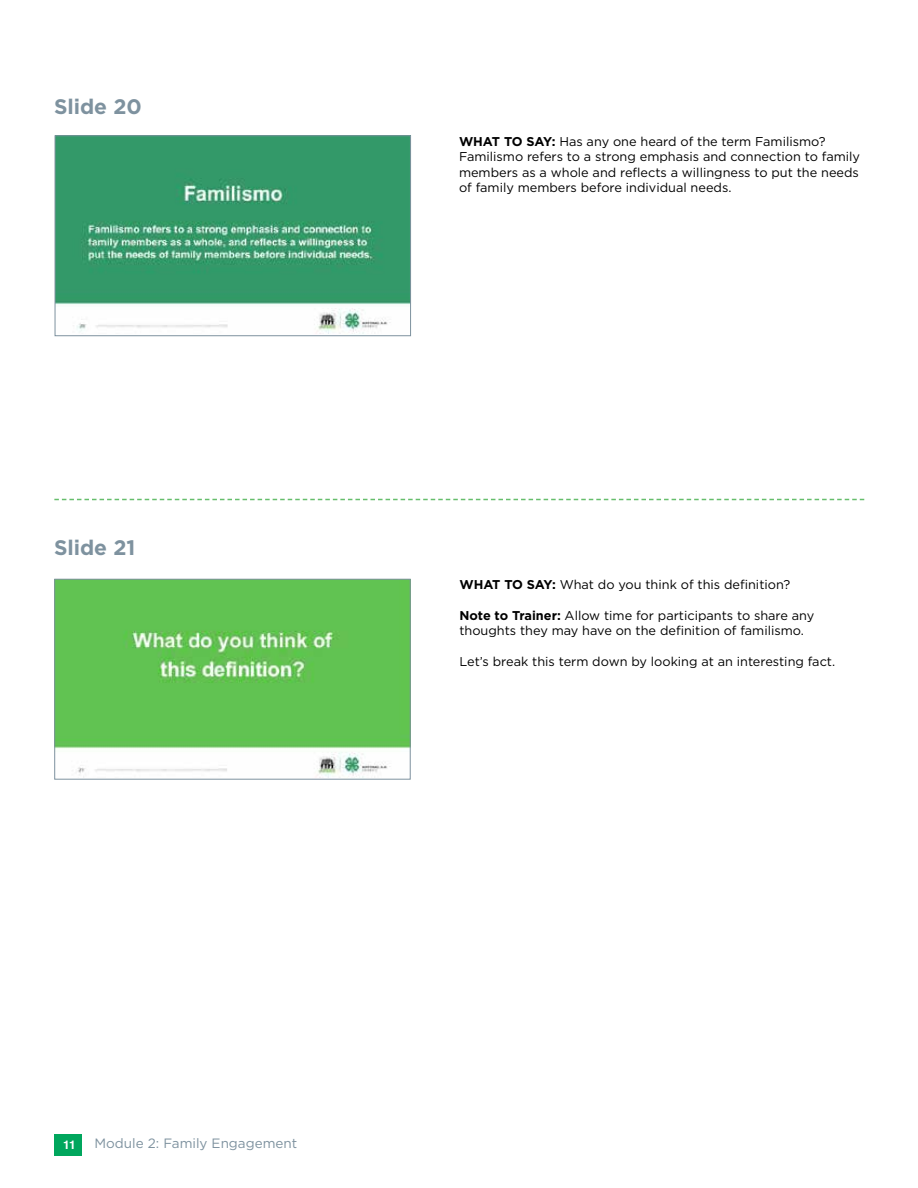
<style>
.page{position:relative;width:918px;height:1188px;background:#fff}
.page>*{position:absolute;margin:0;border:0;box-sizing:border-box;transform-origin:0 0}
.t1{font:700 21px "Gotham";color:#7e929f}
.t2{font:13.5px "Gotham";color:#7e929f}
.t3{font:12.75px/15.3px "Gotham";color:#000}
.t4{font:700 12px "Helvetica";color:#fff}
.s1{font-weight:700}
</style>
<div class="page">
<div style="left:54px;top:1134px;width:27px;height:22px;background:#00a65d"></div>
<img style="left:57px;top:137px;width:352px;height:197px">
<div style="left:55px;top:135px;width:356px;height:201px;border:1px solid #7e929f"></div>
<img style="left:56px;top:581px;width:353px;height:197px">
<div style="left:54px;top:579px;width:357px;height:201px;border:1px solid #7e929f"></div>
<svg style="left:54px;top:499px;width:810px;height:1px"></svg>
<h1 class="t1" style="left:54px;top:93px;width:89px">Slide 20</h1>
<h1 class="t1" style="left:54px;top:533px;width:83px">Slide 21</h1>
<p class="t3" style="left:459px;top:134px;width:403px"><span class="s1">WHAT TO SAY:</span> Has any one heard of the term Familismo?<br>Familismo refers to a strong emphasis and connection to family members as a whole and reflects a willingness to put the needs of family members before individual needs.</p>
<p class="t3" style="left:459px;top:577px;width:333px"><span class="s1">WHAT TO SAY:</span> What do you think of this definition?</p>
<p class="t3" style="left:459px;top:607px;width:357px"><span class="s1">Note to Trainer:</span> Allow time for participants to share any thoughts they may have on the definition of familismo.</p>
<p class="t3" style="left:459px;top:653px;width:377px">Let’s break this term down by looking at an interesting fact.</p>
<p class="t4" style="left:63px;top:1135px;width:14px">11</p>
<p class="t2" style="left:94px;top:1134px;width:204px">Module 2: Family Engagement</p>
</div>
